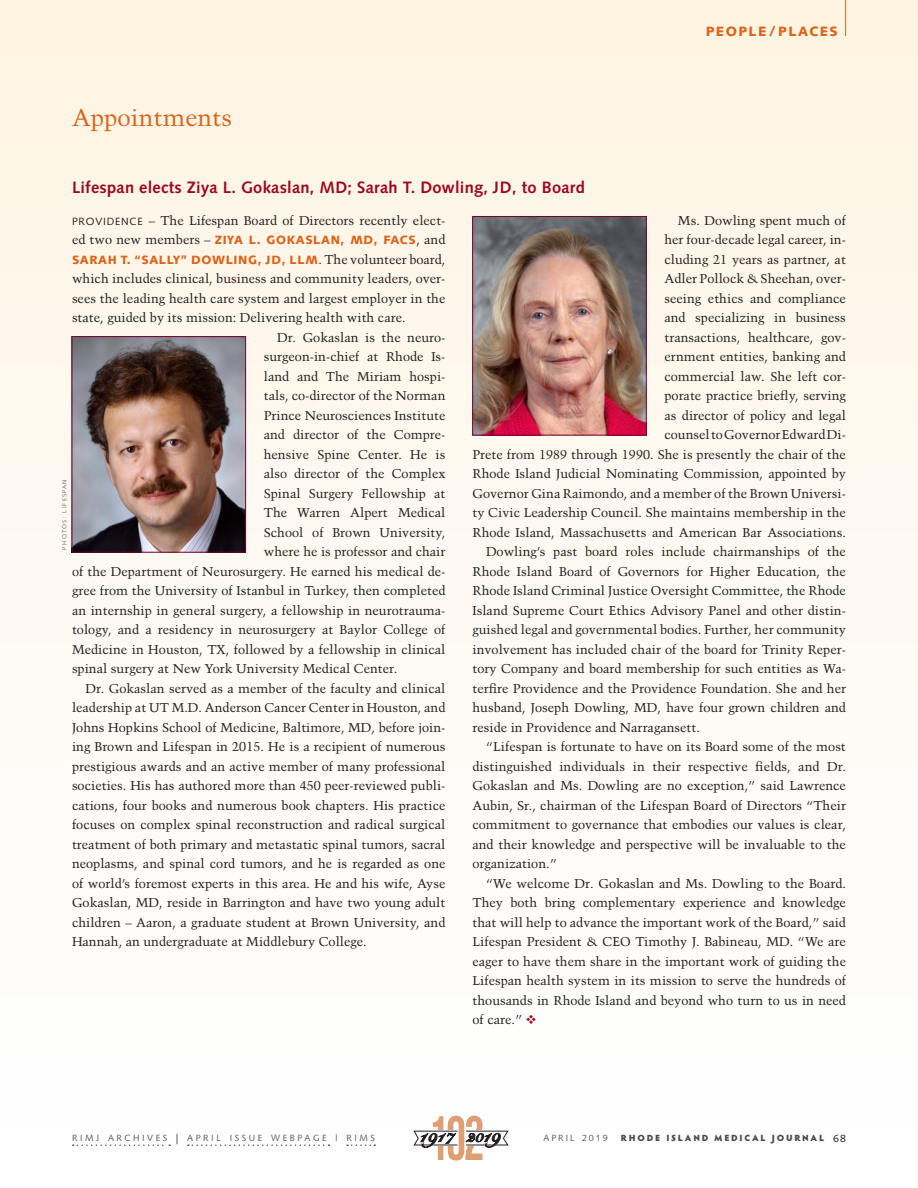
<style>
.page{position:relative;width:918px;height:1188px;background:#fff}
.page>*{position:absolute;margin:0;border:0;box-sizing:border-box;transform-origin:0 0}
.PEOPLE_TITLE-16_oran{font:24px "Trump Mediaeval";color:#dc641c}
.People_Headline-red{font:700 16.5px "Syntax";letter-spacing:.015em;color:#9d061f}
.t1{font:900 13.5px "Syntax";letter-spacing:.1em;color:#dc641c}
.People_text__8_5_12{font:12.75px/19.5px "Trump Mediaeval";color:#231f20;text-align:justify}
.People_text_1st_line{font:12.75px/19.5px "Trump Mediaeval";color:#231f20;text-align:justify}
.People_text_1st_line-2{font:900 12px/19.5px "Syntax";letter-spacing:.05em;color:#dc641c}
.t2{font:9px "Syntax";letter-spacing:.285em;color:#57585a}
.t3{font:900 9px "Hypatia Sans Pro";letter-spacing:.2em;color:#4b4c4d}
.t4{font:9px "Syntax";letter-spacing:.21em;color:#57585a}
.Photo_credit{font:6px "Syntax";letter-spacing:.2em;color:#6c6d70}
.s1{font-family:"Syntax";font-size:10.5px}
.s2{font-family:"Trump Mediaeval";font-weight:400;font-size:12.75px;color:#231f20}
.s3{color:#9d061f}
.s4{font-size:13.5px;color:#231f20}
.s5{font-family:"Syntax";font-weight:400;font-size:10.5px;color:#231f20}
</style>
<div class="page">
<div style="left:0;top:0;width:918px;height:1188px;background:linear-gradient(to bottom,#fef4e2,#feffff)"></div>
<img style="left:74px;top:338px;width:170px;height:212px">
<div style="left:72px;top:336px;width:174px;height:216px;border:1px solid #750130"></div>
<hr style="left:845px;top:0;width:1px;height:36px;background:#dc641c">
<svg style="left:73px;top:1144px;width:97px;height:2px"></svg>
<svg style="left:188px;top:1144px;width:141px;height:2px"></svg>
<svg style="left:347px;top:1144px;width:28px;height:2px"></svg>
<svg style="left:413px;top:1116px;width:96px;height:45px"></svg>
<img style="left:474px;top:218px;width:170px;height:215px">
<div style="left:472px;top:216px;width:174px;height:219px;border:1px solid #750130"></div>
<p class="PEOPLE_TITLE-16_oran" style="left:72px;top:103px;width:162px">Appointments</p>
<p class="People_Headline-red" style="left:72px;top:177px;width:514px">Lifespan elects Ziya L. Gokaslan, MD; Sarah T. Dowling, JD, to Board</p>
<p class="t1" style="left:706px;top:24px;width:134px">PEOPLE / PLACES</p>
<p class="People_text_1st_line" style="left:72px;top:210px;width:375px"><span class="s1">PROVIDENCE</span> – The Lifespan Board of Directors recently elect-</p>
<p class="People_text_1st_line-2" style="left:72px;top:230px;width:375px"><span class="s2">ed two new members –</span> ZIYA L. GOKASLAN, MD, FACS<span class="s2">, and<br></span>SARAH T. “SALLY” DOWLING, JD, LLM<span class="s2">. The volunteer board,</span></p>
<p class="People_text_1st_line" style="left:72px;top:269px;width:375px">which includes clinical, business and community leaders, over&shy;sees the leading health care system and largest employer in the state, guided by its mission: Delivering health with care.</p>
<p class="People_text__8_5_12" style="left:277px;top:327px;width:170px">Dr. Gokaslan is the neuro-</p>
<p class="People_text__8_5_12" style="left:264px;top:347px;width:183px">surgeon-in-chief at Rhode Is-</p>
<p class="People_text__8_5_12" style="left:264px;top:366px;width:183px">land and The Miriam hospi-</p>
<p class="People_text__8_5_12" style="left:264px;top:386px;width:183px">tals, co-director of the Norman</p>
<p class="People_text__8_5_12" style="left:264px;top:405px;width:183px">Prince Neurosciences Institute</p>
<p class="People_text__8_5_12" style="left:264px;top:425px;width:183px">and director of the Compre-</p>
<p class="People_text__8_5_12" style="left:264px;top:444px;width:183px">hensive Spine Center. He is</p>
<p class="People_text__8_5_12" style="left:264px;top:464px;width:183px">also director of the Complex</p>
<p class="People_text__8_5_12" style="left:264px;top:483px;width:183px">Spinal Surgery Fellowship at</p>
<p class="People_text__8_5_12" style="left:264px;top:503px;width:183px">The Warren Alpert Medical</p>
<p class="People_text__8_5_12" style="left:264px;top:522px;width:183px">School of Brown University,</p>
<p class="People_text__8_5_12" style="left:264px;top:542px;width:183px">where he is professor and chair</p>
<p class="People_text__8_5_12" style="left:72px;top:561px;width:375px">of the Department of Neurosurgery. He earned his medical de-</p>
<p class="People_text__8_5_12" style="left:72px;top:581px;width:375px">gree from the University of Istanbul in Turkey, then completed</p>
<p class="People_text__8_5_12" style="left:72px;top:600px;width:375px">an internship in general surgery, a fellowship in neurotrauma-</p>
<p class="People_text__8_5_12" style="left:72px;top:620px;width:375px">tology, and a residency in neurosurgery at Baylor College of</p>
<p class="People_text__8_5_12" style="left:72px;top:639px;width:375px">Medicine in Houston, TX, followed by a fellowship in clinical</p>
<p class="People_text__8_5_12" style="left:72px;top:659px;width:327px">spinal surgery at New York University Medical Center.</p>
<p class="People_text__8_5_12" style="left:72px;top:678px;width:375px;text-indent:14px">Dr. Gokaslan served as a member of the faculty and clinical leadership at UT M.D. Anderson Cancer Center in Houston, and Johns Hopkins School of Medicine, Baltimore, MD, before join&shy;ing Brown and Lifespan in 2015. He is a recipient of numerous prestigious awards and an active member of many professional societies. His has authored more than 450 peer-reviewed publi&shy;cations, four books and numerous book chapters. His practice focuses on complex spinal reconstruction and radical surgical treatment of both primary and metastatic spinal tumors, sacral neoplasms, and spinal cord tumors, and he is regarded as one of world’s foremost experts in this area. He and his wife, Ayse Gokaslan, MD, reside in Barrington and have two young adult children – Aaron, a graduate student at Brown University, and Hannah, an undergraduate at Middlebury College.</p>
<p class="Photo_credit" style="left:61px;top:550px;width:72px;rotate:-90deg">PHOTOS: LIFESPAN</p>
<p class="People_text__8_5_12" style="left:472px;top:210px;width:375px;text-align:right">Ms. Dowling spent much of<br>her four-decade legal career, in-<br>cluding 21 years as partner, at<br>Adler Pollock &amp; Sheehan, over-<br>seeing ethics and compliance<br>and specializing in business<br>transactions, healthcare, gov-<br>ernment entities, banking and<br>commercial law. She left cor-<br>porate practice briefly, serving<br>as director of policy and legal<br>counsel to Governor Edward Di-<br>Prete from 1989 through 1990. She is presently the chair of the Rhode Island Judicial Nominating Commission, appointed by Governor Gina Raimondo, and a member of the Brown Universi&shy;ty Civic Leadership Council. She maintains membership in the Rhode Island, Massachusetts and American Bar Associations.</p>
<p class="People_text__8_5_12" style="left:472px;top:542px;width:375px;text-indent:14px">Dowling’s past board roles include chairmanships of the Rhode Island Board of Governors for Higher Education, the Rhode Island Criminal Justice Oversight Committee, the Rhode Island Supreme Court Ethics Advisory Panel and other distin&shy;guished legal and governmental bodies. Further, her community involvement has included chair of the board for Trinity Reper&shy;tory Company and board membership for such entities as Wa&shy;terfire Providence and the Providence Foundation. She and her husband, Joseph Dowling, MD, have four grown children and reside in Providence and Narragansett.</p>
<p class="People_text__8_5_12" style="left:472px;top:737px;width:375px;text-indent:14px">“Lifespan is fortunate to have on its Board some of the most distinguished individuals in their respective fields, and Dr.<br>Gokaslan and Ms. Dowling are no exception,” said Lawrence Aubin, Sr., chairman of the Lifespan Board of Directors “Their commitment to governance that embodies our values is clear, and their knowledge and perspective will be invaluable to the organization.”</p>
<p class="People_text__8_5_12" style="left:472px;top:873px;width:375px;text-indent:14px">“We welcome Dr. Gokaslan and Ms. Dowling to the Board.<br>They both bring complementary experience and knowledge that will help to advance the important work of the Board,” said Lifespan President &amp; CEO Timothy J. Babineau, MD. “We are eager to have them share in the important work of guiding the Lifespan health system in its mission to serve the hundreds of thousands in Rhode Island and beyond who turn to us in need of care.” <span class="s3">❖</span></p>
<p class="t2" style="left:72px;top:1132px;width:305px">RIMJ ARCHIVES <span class="s4">|</span> APRIL ISSUE WEBPAGE | RIMS</p>
<p class="t4" style="left:544px;top:1132px;width:66px">APRIL 2019</p>
<p class="t3" style="left:621px;top:1131px;width:227px">RHODE ISLAND MEDICAL JOURNAL <span class="s5">68</span></p>
</div>
